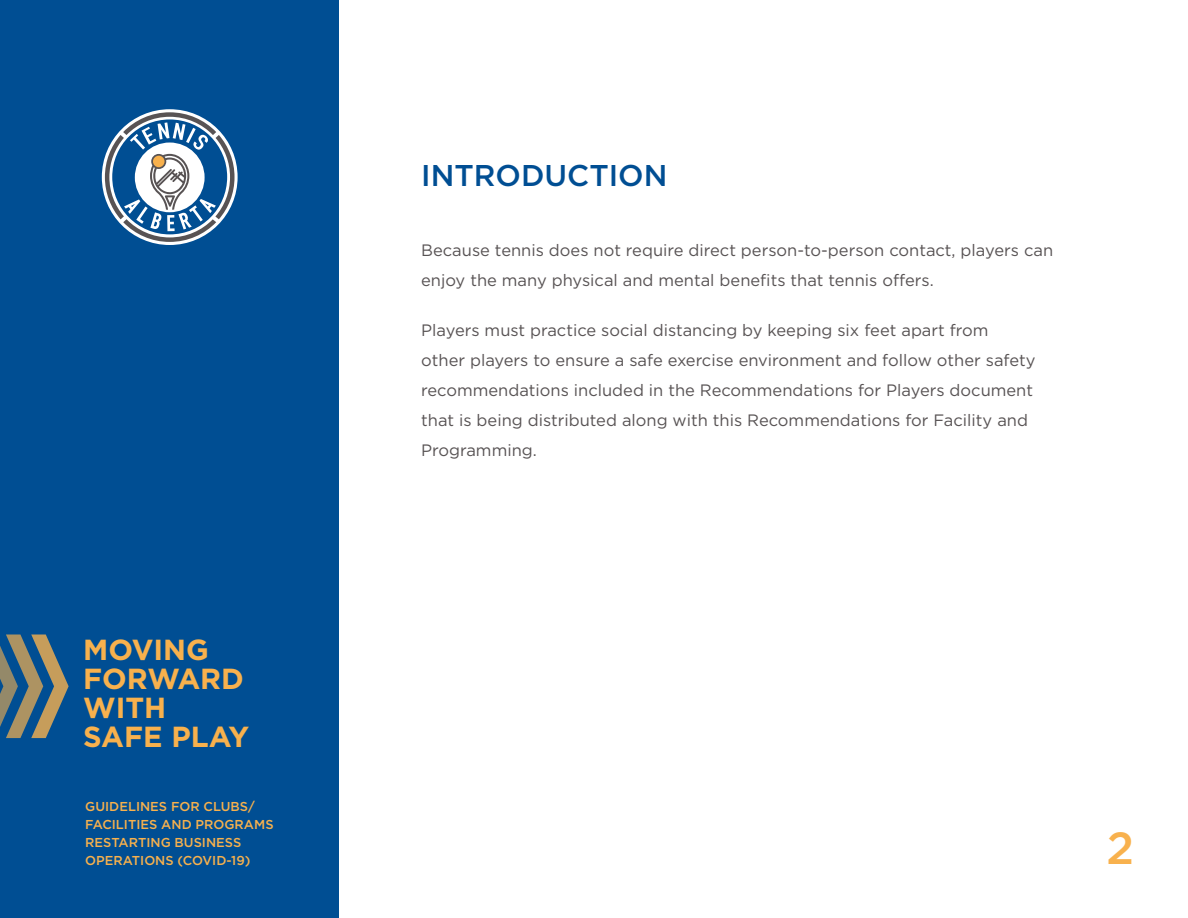
<style>
.page{position:relative;width:1188px;height:918px;background:#fff}
.page>*{position:absolute;margin:0;border:0;box-sizing:border-box;transform-origin:0 0}
.t1{font:500 45px "Gotham";color:#f8b14d}
.t2{font:500 30px "Gotham";color:#004e93}
.t3{font:700 29.1px/29.1px "Gotham";color:#f8b14d}
.t4{font:16.5px/30px "Gotham";color:#585354}
.t5{font:500 12.9px/18px "Gotham";color:#f8b14d}
</style>
<div class="page">
<div style="left:0;top:0;width:339px;height:918px;background:#004e93"></div>
<svg style="left:105px;top:112px;width:130px;height:130px"></svg>
<svg style="left:0;top:635px;width:69px;height:103px"></svg>
<h3 class="t3" style="left:83px;top:635px;width:168px">MOVING<br>FORWARD<br>WITH<br>SAFE PLAY</h3>
<p class="t5" style="left:85px;top:797px;width:190px">GUIDELINES FOR CLUBS/<br>FACILITIES AND PROGRAMS<br>RESTARTING BUSINESS<br>OPERATIONS (COVID-19)</p>
<h2 class="t2" style="left:421px;top:156px;width:248px">INTRODUCTION</h2>
<p class="t4" style="left:421px;top:235px;width:633px">Because tennis does not require direct person-to-person contact, players can enjoy the many physical and mental benefits that tennis offers.</p>
<p class="t4" style="left:421px;top:315px;width:616px">Players must practice social distancing by keeping six feet apart from other players to ensure a safe exercise environment and follow other safety recommendations included in the Recommendations for Players document that is being distributed along with this Recommendations for Facility and Programming.</p>
<h1 class="t1" style="left:1106px;top:819px;width:29px">2</h1>
</div>
